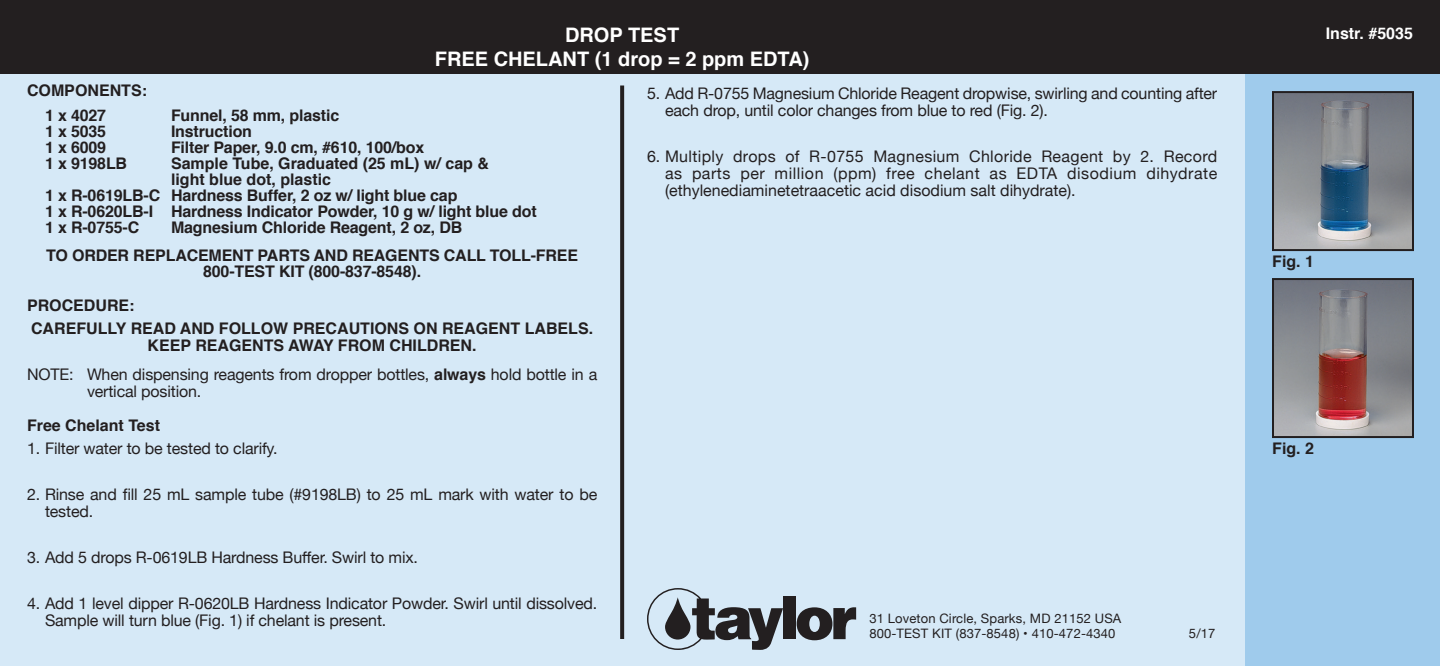
<style>
.page{position:relative;width:1440px;height:666px;background:#fff}
.page>*{position:absolute;margin:0;border:0;box-sizing:border-box;transform-origin:0 0}
.B-Head_2{font:700 20px "Helvetica";color:#fff}
.A-Head{font:700 20px "Helvetica";color:#fff}
.H_-Step{font:16px/17px "Helvetica Neue";letter-spacing:-.01em;color:#231f20}
.D_-Component{font:700 16px/16px "Helvetica";letter-spacing:-.01em;color:#231f20}
.I-Note{font:16px/17px "Helvetica Neue";letter-spacing:-.01em;color:#231f20}
.E_-Reorder{font:700 16px/16px "Helvetica";letter-spacing:-.01em;color:#231f20;text-align:center}
.G_-Read_Label{font:700 16px "Helvetica";color:#231f20}
.G2-Keep_Away{font:700 16px "Helvetica";color:#231f20}
.F2-Step_Hd{font:700 16px "Helvetica";color:#231f20}
.C_-Component_Hd{font:700 16px "Helvetica";color:#231f20}
.K_-Ins__No{font:700 16px "Helvetica";color:#fff}
.F_-Procedure{font:700 16px "Helvetica";color:#231f20}
.L_-Addr__Tel{font:13px "Helvetica Neue";letter-spacing:.01em;color:#231f20}
.s1{font-family:"Helvetica";font-weight:700}
</style>
<div class="page">
<div style="left:1244px;top:74px;width:196px;height:592px;background:#9fcbec"></div>
<div style="left:0;top:74px;width:1244px;height:592px;background:#d6e9f7"></div>
<div style="left:0;top:0;width:1440px;height:74px;background:#231f20"></div>
<svg style="left:647px;top:588px;width:136px;height:62px"></svg>
<div style="left:784px;top:596px;width:12px;height:43px;background:#231f20"></div>
<svg style="left:797px;top:607px;width:59px;height:33px"></svg>
<svg style="left:620px;top:86px;width:4px;height:553px;background:#2a2628"></svg>
<img style="left:1275px;top:94px;width:136px;height:154px">
<div style="left:1272px;top:91px;width:142px;height:160px;border:2px solid #231f20"></div>
<img style="left:1275px;top:281px;width:136px;height:154px">
<div style="left:1272px;top:278px;width:142px;height:160px;border:2px solid #231f20"></div>
<p class="A-Head" style="left:565px;top:19px;width:116px">DROP TEST</p>
<p class="B-Head_2" style="left:435px;top:43px;width:376px">FREE CHELANT (1 drop = 2 ppm EDTA)</p>
<p class="H_-Step" style="left:665px;top:85px;width:554px;text-indent:-18px">5. Add R-0755 Magnesium Chloride Reagent dropwise, swirling and counting after each drop, until color changes from blue to red (Fig. 2).</p>
<p class="H_-Step" style="left:665px;top:148px;width:554px;text-align:justify;text-indent:-18px">6. Multiply drops of R-0755 Magnesium Chloride Reagent by 2. Record as parts per million (ppm) free chelant as EDTA disodium dihydrate (ethylenediaminetetraacetic acid disodium salt dihydrate).</p>
<p class="C_-Component_Hd" style="left:27px;top:77px;width:121px">COMPONENTS:</p>
<p class="D_-Component" style="left:45px;top:107px;width:63px">1 x 4027</p>
<p class="D_-Component" style="left:171px;top:107px;width:170px">Funnel, 58 mm, plastic</p>
<p class="D_-Component" style="left:45px;top:123px;width:63px">1 x 5035</p>
<p class="D_-Component" style="left:171px;top:123px;width:83px">Instruction</p>
<p class="D_-Component" style="left:45px;top:139px;width:63px">1 x 6009</p>
<p class="D_-Component" style="left:171px;top:139px;width:255px">Filter Paper, 9.0 cm, #610, 100/box</p>
<p class="D_-Component" style="left:45px;top:155px;width:84px">1 x 9198LB</p>
<p class="D_-Component" style="left:171px;top:155px;width:320px">Sample Tube, Graduated (25 mL) w/ cap &amp; light blue dot, plastic</p>
<p class="D_-Component" style="left:45px;top:187px;width:414px">1 x R-0619LB-C Hardness Buffer, 2 oz w/ light blue cap</p>
<p class="D_-Component" style="left:45px;top:203px;width:493px">1 x R-0620LB-I Hardness Indicator Powder, 10 g w/ light blue dot</p>
<p class="D_-Component" style="left:45px;top:219px;width:96px">1 x R-0755-C</p>
<p class="D_-Component" style="left:171px;top:219px;width:293px">Magnesium Chloride Reagent, 2 oz, DB</p>
<p class="E_-Reorder" style="left:46px;top:247px;width:534px">TO ORDER REPLACEMENT PARTS AND REAGENTS CALL TOLL-FREE<br>800-TEST KIT (800-837-8548).</p>
<p class="F_-Procedure" style="left:27px;top:292px;width:109px">PROCEDURE:</p>
<p class="G_-Read_Label" style="left:31px;top:315px;width:564px">CAREFULLY READ AND FOLLOW PRECAUTIONS ON REAGENT LABELS.</p>
<p class="G2-Keep_Away" style="left:148px;top:332px;width:330px">KEEP REAGENTS AWAY FROM CHILDREN.</p>
<p class="I-Note" style="left:87px;top:366px;width:512px;text-indent:-60px">NOTE: When dispensing reagents from dropper bottles, <span class="s1">always</span> hold bottle in a vertical position.</p>
<p class="F2-Step_Hd" style="left:27px;top:412px;width:135px">Free Chelant Test</p>
<p class="H_-Step" style="left:27px;top:440px;width:252px">1. Filter water to be tested to clarify.</p>
<p class="H_-Step" style="left:45px;top:486px;width:554px;text-indent:-18px">2. Rinse and fill 25 mL sample tube (#9198LB) to 25 mL mark with water to be tested.</p>
<p class="H_-Step" style="left:27px;top:549px;width:393px">3. Add 5 drops R-0619LB Hardness Buffer. Swirl to mix.</p>
<p class="H_-Step" style="left:45px;top:595px;width:554px;text-indent:-18px">4. Add 1 level dipper R-0620LB Hardness Indicator Powder. Swirl until dissolved.<br>Sample will turn blue (Fig. 1) if chelant is present.</p>
<p class="L_-Addr__Tel" style="left:869px;top:609px;width:254px">31 Loveton Circle, Sparks, MD 21152 USA</p>
<p class="L_-Addr__Tel" style="left:869px;top:624px;width:248px">800-TEST KIT (837-8548) • 410-472-4340</p>
<p class="L_-Addr__Tel" style="left:1189px;top:624px;width:28px">5/17</p>
<p class="K_-Ins__No" style="left:1326px;top:20px;width:89px">Instr. #5035</p>
<p class="F2-Step_Hd" style="left:1272px;top:249px;width:43px">Fig. 1</p>
<p class="F2-Step_Hd" style="left:1272px;top:436px;width:43px">Fig. 2</p>
</div>
